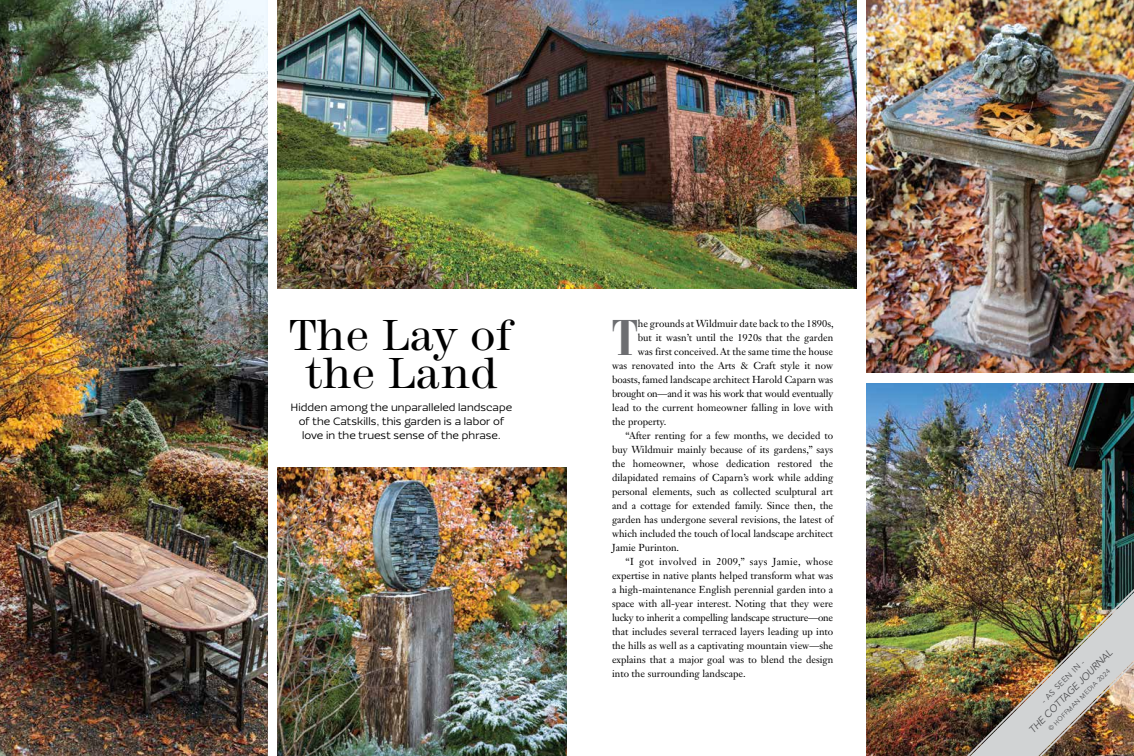
<style>
.page{position:relative;width:1134px;height:756px;background:#fff}
.page>*{position:absolute;margin:0;border:0;box-sizing:border-box;transform-origin:0 0}
.t1{font:700 condensed 49.8px "Bauer Bodoni Std";color:#6d6e71}
.t2{font:300 45px/38px "Modern Two Sxtn ITC Std";color:#000;text-align:center}
.t3{font:11px/14px "Ezzo";letter-spacing:.005em;color:#000;text-align:center}
.t4{font:10px "Janson Text LT Std";color:#000}
.t5{font:10px "Janson Text LT Std";letter-spacing:-.02em;color:#000}
.t6{font:10px "Janson Text LT Std";letter-spacing:.03em;color:#000}
.t7{font:italic 10px "Avenir";color:#4d4d4f}
.t8{font:8px "Avenir";color:#4d4d4f}
.t9{font:6.5px "Avenir";color:#4d4d4f}
</style>
<div class="page">
<img style="left:0;top:0;width:267px;height:756px">
<img style="left:867px;top:0;width:267px;height:372px">
<img style="left:867px;top:384px;width:267px;height:372px">
<img style="left:278px;top:0;width:579px;height:289px">
<img style="left:278px;top:467px;width:289px;height:289px">
<img style="left:950px;top:578px;width:184px;height:178px">
<h2 class="t2" style="left:290px;top:316px;width:225px">The Lay of the Land</h2>
<p class="t3" style="left:291px;top:400px;width:223px">Hidden among the unparalleled landscape of the Catskills, this garden is a labor of love in the truest sense of the phrase.</p>
<h1 class="t1" style="left:612px;top:309px;width:27px">T</h1>
<p class="t4" style="left:638px;top:317px;width:197px">he grounds at Wildmuir date back to the 1890s,</p>
<p class="t4" style="left:638px;top:331px;width:197px">but it wasn’t until the 1920s that the garden</p>
<p class="t4" style="left:638px;top:345px;width:197px">was first conceived. At the same time the house</p>
<p class="t4" style="left:612px;top:359px;width:223px">was renovated into the Arts &amp; Craft style it now</p>
<p class="t4" style="left:612px;top:373px;width:223px">boasts, famed landscape architect Harold Caparn was</p>
<p class="t5" style="left:612px;top:387px;width:223px">brought on—and it was his work that would eventually</p>
<p class="t4" style="left:612px;top:401px;width:223px">lead to the current homeowner falling in love with</p>
<p class="t4" style="left:612px;top:415px;width:56px">the property.</p>
<p class="t4" style="left:626px;top:429px;width:209px">“After renting for a few months, we decided to</p>
<p class="t4" style="left:612px;top:443px;width:223px">buy Wildmuir mainly because of its gardens,” says</p>
<p class="t4" style="left:612px;top:457px;width:223px">the homeowner, whose dedication restored the</p>
<p class="t4" style="left:612px;top:471px;width:223px">dilapidated remains of Caparn’s work while adding</p>
<p class="t4" style="left:612px;top:485px;width:223px">personal elements, such as collected sculptural art</p>
<p class="t4" style="left:612px;top:499px;width:223px">and a cottage for extended family. Since then, the</p>
<p class="t4" style="left:612px;top:513px;width:223px">garden has undergone several revisions, the latest of</p>
<p class="t4" style="left:612px;top:527px;width:223px">which included the touch of local landscape architect</p>
<p class="t4" style="left:612px;top:541px;width:69px">Jamie Purinton.</p>
<p class="t6" style="left:626px;top:555px;width:209px">“I got involved in 2009,” says Jamie, whose</p>
<p class="t4" style="left:612px;top:569px;width:223px">expertise in native plants helped transform what was</p>
<p class="t4" style="left:612px;top:583px;width:223px">a high-maintenance English perennial garden into a</p>
<p class="t4" style="left:612px;top:597px;width:223px">space with all-year interest. Noting that they were</p>
<p class="t5" style="left:612px;top:611px;width:223px">lucky to inherit a compelling landscape structure—one</p>
<p class="t4" style="left:612px;top:625px;width:223px">that includes several terraced layers leading up into</p>
<p class="t4" style="left:612px;top:639px;width:223px">the hills as well as a captivating mountain view—she</p>
<p class="t4" style="left:612px;top:653px;width:223px">explains that a major goal was to blend the design</p>
<p class="t4" style="left:612px;top:667px;width:135px">into the surrounding landscape.</p>
<p class="t7" style="left:1026px;top:727px;width:115px;rotate:-45deg">THE COTTAGE JOURNAL</p>
<p class="t8" style="left:1039px;top:699px;width:59px;rotate:-45deg">- AS SEEN IN -</p>
<p class="t9" style="left:1047px;top:727px;width:86px;rotate:-45deg">© HOFFMAN MEDIA 2024</p>
</div>
